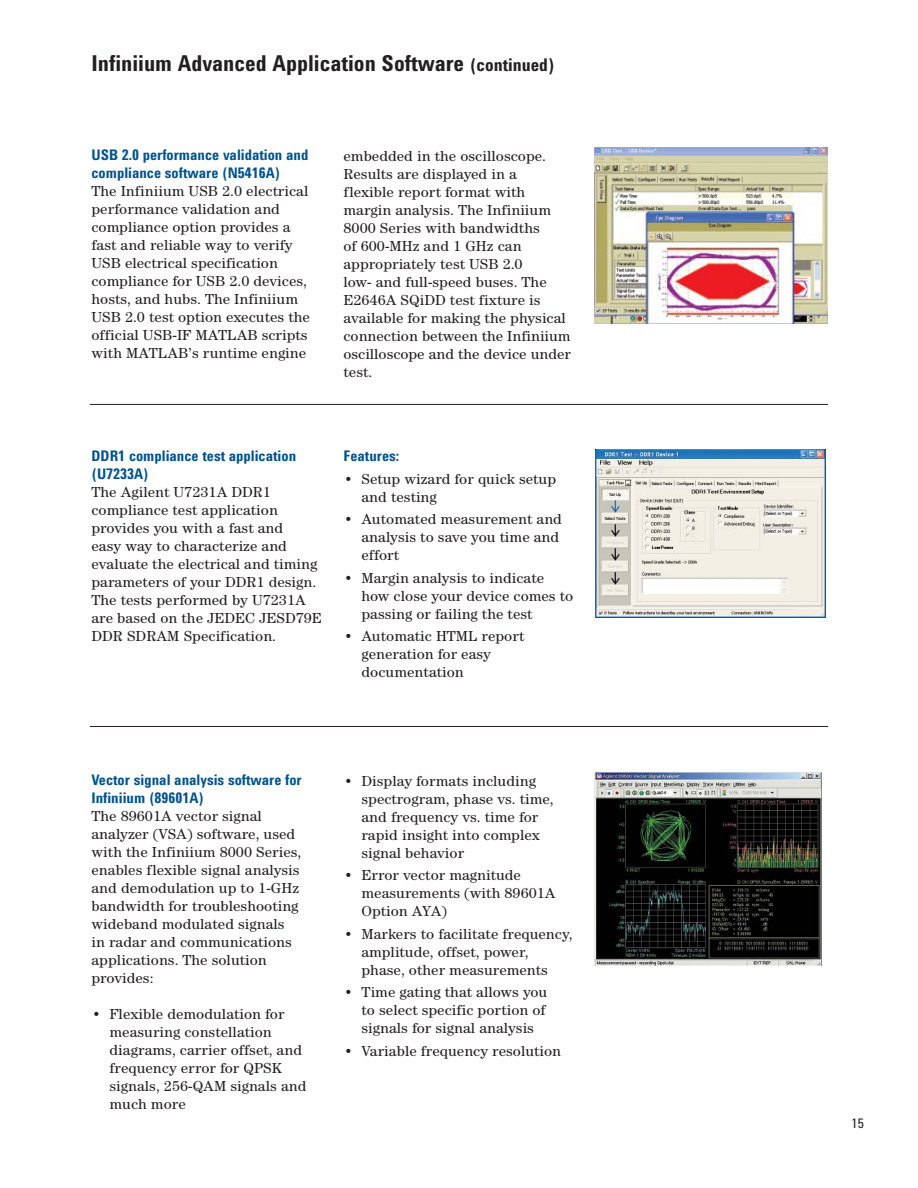
<style>
.page{position:relative;width:918px;height:1188px;background:#fff}
.page>*{position:absolute;margin:0;border:0;box-sizing:border-box;transform-origin:0 0}
.t1{font:700 22.5px "Agilent Condensed CFF";color:#231f20}
.t2{font:15px/18px "Aglt Cent ITCCFF";color:#231f20}
.t3{font:700 15px/18px "Agilent Condensed CFF";color:#00538e}
.t4{font:13.5px "Agilent Condensed CFF";color:#231f20}
.s1{font-size:18px}
</style>
<div class="page">
<hr style="left:90px;top:404px;width:738px;height:1px;background:#231f20">
<hr style="left:90px;top:726px;width:738px;height:1px;background:#231f20">
<img style="left:594px;top:773px;width:228px;height:193px">
<img style="left:595px;top:449px;width:231px;height:168px">
<img style="left:594px;top:148px;width:234px;height:176px">
<h1 class="t1" style="left:92px;top:55px;width:465px">Infiniium Advanced Application Software <span class="s1">(continued)</span></h1>
<p class="t3" style="left:92px;top:147px;width:218px">USB 2.0 performance validation and compliance software (N5416A)</p>
<p class="t2" style="left:92px;top:183px;width:220px">The Infiniium USB 2.0 electrical performance validation and compliance option provides a fast and reliable way to verify<br>USB electrical specification compliance for USB 2.0 devices, hosts, and hubs. The Infiniium<br>USB 2.0 test option executes the official USB-IF MATLAB scripts with MATLAB’s runtime engine</p>
<p class="t2" style="left:344px;top:148px;width:229px">embedded in the oscilloscope.<br>Results are displayed in a<br>flexible report format with margin analysis. The Infiniium<br>8000 Series with bandwidths<br>of 600-MHz and 1 GHz can appropriately test USB 2.0<br>low- and full-speed buses. The<br>E2646A SQiDD test fixture is available for making the physical connection between the Infiniium oscilloscope and the device under test.</p>
<p class="t3" style="left:92px;top:449px;width:206px">DDR1 compliance test application (U7233A)</p>
<p class="t2" style="left:92px;top:485px;width:232px">The Agilent U7231A DDR1 compliance test application provides you with a fast and<br>easy way to characterize and evaluate the electrical and timing parameters of your DDR1 design.<br>The tests performed by U7231A are based on the JEDEC JESD79E<br>DDR SDRAM Specification.</p>
<p class="t3" style="left:344px;top:449px;width:57px">Features:</p>
<p class="t2" style="left:362px;top:471px;width:196px;text-indent:-18px">• Setup wizard for quick setup and testing</p>
<p class="t2" style="left:362px;top:512px;width:202px;text-indent:-18px">• Automated measurement and analysis to save you time and effort</p>
<p class="t2" style="left:362px;top:570px;width:213px;text-indent:-18px">• Margin analysis to indicate how close your device comes to passing or failing the test</p>
<p class="t2" style="left:362px;top:629px;width:165px;text-indent:-18px">• Automatic HTML report generation for easy documentation</p>
<p class="t3" style="left:92px;top:772px;width:212px">Vector signal analysis software for<br>Infiniium (89601A)</p>
<p class="t2" style="left:92px;top:808px;width:211px">The 89601A vector signal analyzer (VSA) software, used with the Infiniium 8000 Series, enables flexible signal analysis and demodulation up to 1-GHz bandwidth for troubleshooting wideband modulated signals in radar and communications applications. The solution provides:</p>
<p class="t2" style="left:110px;top:1006px;width:199px;text-indent:-18px">• Flexible demodulation for measuring constellation diagrams, carrier offset, and frequency error for QPSK signals, 256-QAM signals and much more</p>
<p class="t2" style="left:362px;top:773px;width:194px;text-indent:-18px">• Display formats including spectrogram, phase vs. time, and frequency vs. time for rapid insight into complex signal behavior</p>
<p class="t2" style="left:362px;top:868px;width:196px;text-indent:-18px">• Error vector magnitude measurements (with 89601A<br>Option AYA)</p>
<p class="t2" style="left:362px;top:926px;width:213px;text-indent:-18px">• Markers to facilitate frequency, amplitude, offset, power, phase, other measurements</p>
<p class="t2" style="left:362px;top:985px;width:187px;text-align:justify;text-indent:-18px">• Time gating that allows you to select specific portion of signals for signal analysis</p>
<p class="t2" style="left:344px;top:1043px;width:219px">• Variable frequency resolution</p>
<p class="t4" style="left:851px;top:1119px;width:14px">15</p>
</div>
